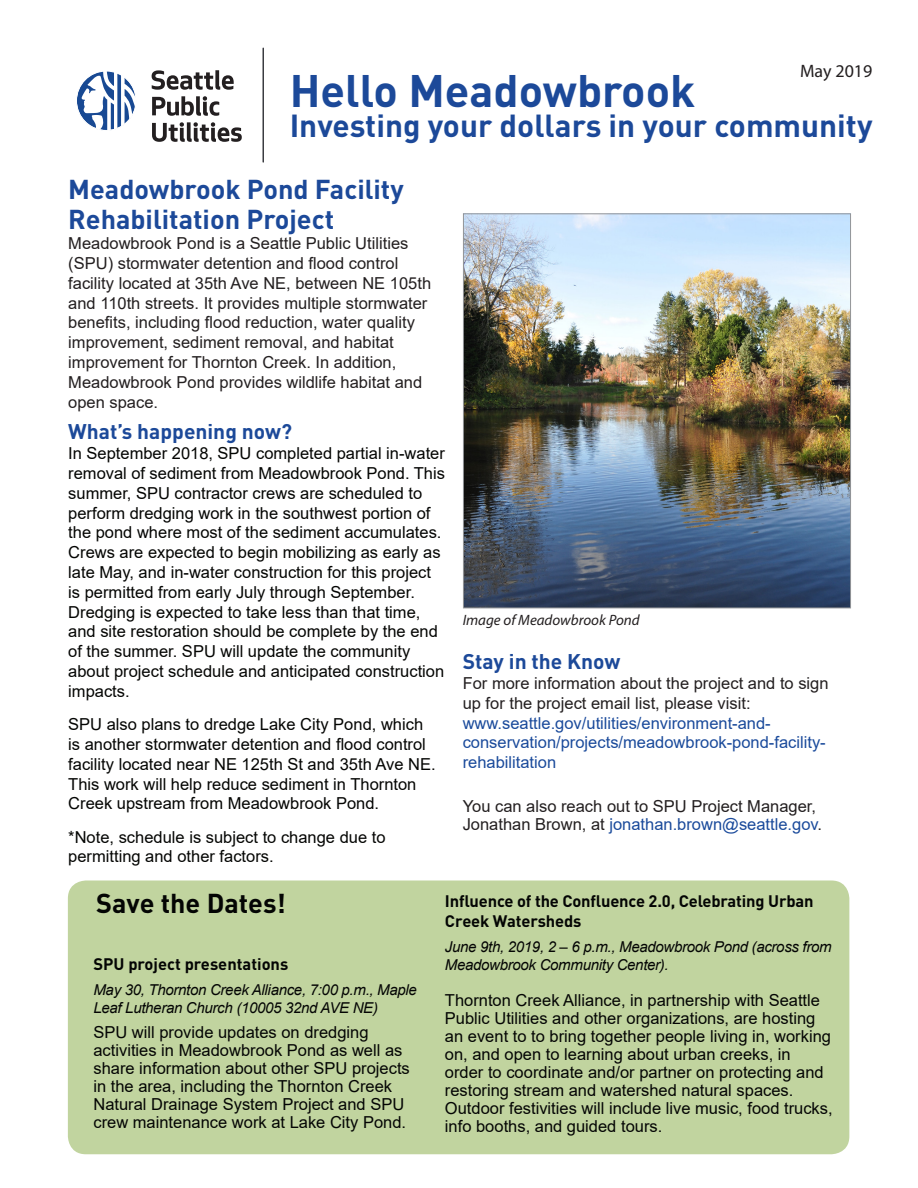
<style>
.page{position:relative;width:918px;height:1188px;background:#fff}
.page>*{position:absolute;margin:0;border:0;box-sizing:border-box;transform-origin:0 0}
.t1{font:700 45px "DINOT";color:#1c4999}
.t2{font:700 31.5px "DINOT";color:#1c4999}
.head{font:700 27px/30px "DINOT";color:#1c4999}
.head-2{font:700 27px "DINOT";color:#040504}
.copy{font:700 21px "DINOT";color:#1c4999}
.t3{font:18px "Myriad Pro";color:#231f20}
.copy-2{font:16.5px/19.8px "Arial";color:#040503}
.head-3{font:16.5px/18px "Arial";color:#040504}
.copy-3{font:16.5px/19.8px "Arial";color:#231f20}
.t4{font:16.5px/19.8px "Arial";color:#1a4a9b}
.head-4{font:700 16.5px/19.8px "DINOT";letter-spacing:-.01em;color:#040504}
.copy-bullet{font:16.5px/18px "Arial";color:#231f20}
.head-5{font:italic 15px/18px "Arial";letter-spacing:-.02em;color:#040504}
.t5{font:italic 15px "Myriad Pro";color:#231f20}
.s1{color:#1a4a9b}
</style>
<div class="page">
<div style="left:68px;top:880px;width:781px;height:274px;background:#c1d49f;border-radius:18px"></div>
<svg style="left:152px;top:96px;width:67px;height:20px"></svg>
<svg style="left:152px;top:122px;width:90px;height:20px"></svg>
<svg style="left:152px;top:70px;width:82px;height:20px"></svg>
<svg style="left:77px;top:71px;width:58px;height:60px"></svg>
<hr style="left:262px;top:48px;width:2px;height:114px;background:#3b3c41">
<img style="left:465px;top:216px;width:384px;height:390px">
<div style="left:463px;top:214px;width:388px;height:394px;border:1px solid #939598"></div>
<p class="t3" style="left:800px;top:60px;width:74px">May 2019</p>
<p class="t1" style="left:290px;top:60px;width:407px">Hello Meadowbrook</p>
<p class="t2" style="left:290px;top:105px;width:584px">Investing your dollars in your community</p>
<p class="head" style="left:68px;top:173px;width:337px">Meadowbrook Pond Facility<br>Rehabilitation Project</p>
<p class="copy-3" style="left:68px;top:233px;width:364px">Meadowbrook Pond is a Seattle Public Utilities (SPU) stormwater detention and flood control facility located at 35th Ave NE, between NE 105th and 110th streets. It provides multiple stormwater benefits, including flood reduction, water quality improvement, sediment removal, and habitat improvement for Thornton Creek. In addition, Meadowbrook Pond provides wildlife habitat and open space.</p>
<p class="copy" style="left:68px;top:418px;width:225px">What’s happening now?</p>
<p class="copy-2" style="left:68px;top:443px;width:378px">In September 2018, SPU completed partial in-water removal of sediment from Meadowbrook Pond. This summer, SPU contractor crews are scheduled to perform dredging work in the southwest portion of the pond where most of the sediment accumulates.<br>Crews are expected to begin mobilizing as early as late May, and in-water construction for this project is permitted from early July through September.<br>Dredging is expected to take less than that time, and site restoration should be complete by the end of the summer. SPU will update the community about project schedule and anticipated construction impacts.</p>
<p class="copy-2" style="left:68px;top:714px;width:369px">SPU also plans to dredge Lake City Pond, which is another stormwater detention and flood control facility located near NE 125th St and 35th Ave NE.<br>This work will help reduce sediment in Thornton Creek upstream from Meadowbrook Pond.</p>
<p class="copy-2" style="left:68px;top:827px;width:319px">*Note, schedule is subject to change due to permitting and other factors.</p>
<p class="head-2" style="left:96px;top:885px;width:191px">Save the Dates!</p>
<p class="t5" style="left:463px;top:611px;width:179px">Image of Meadowbrook Pond</p>
<p class="copy" style="left:463px;top:647px;width:159px">Stay in the Know</p>
<p class="copy-3" style="left:463px;top:673px;width:367px">For more information about the project and to sign up for the project email list, please visit:</p>
<p class="t4" style="left:463px;top:713px;width:365px">www.seattle.gov/utilities/environment-and&shy;conservation/projects/meadowbrook-pond-facility&shy;rehabilitation</p>
<p class="copy-bullet" style="left:463px;top:797px;width:361px">You can also reach out to SPU Project Manager,<br>Jonathan Brown, at <span class="s1">jonathan.brown@seattle.gov</span>.</p>
<p class="head-4" style="left:445px;top:891px;width:370px">Influence of the Confluence 2.0, Celebrating Urban<br>Creek Watersheds</p>
<p class="head-5" style="left:445px;top:938px;width:388px">June 9th, 2019, 2 – 6 p.m., Meadowbrook Pond (across from<br>Meadowbrook Community Center).</p>
<p class="head-3" style="left:445px;top:991px;width:389px">Thornton Creek Alliance, in partnership with Seattle Public Utilities and other organizations, are hosting an event to to bring together people living in, working on, and open to learning about urban creeks, in order to coordinate and/or partner on protecting and restoring stream and watershed natural spaces.<br>Outdoor festivities will include live music, food trucks, info booths, and guided tours.</p>
<p class="head-4" style="left:93px;top:954px;width:196px">SPU project presentations</p>
<p class="head-5" style="left:93px;top:981px;width:325px">May 30, Thornton Creek Alliance, 7:00 p.m., Maple<br>Leaf Lutheran Church (10005 32nd AVE NE)</p>
<p class="head-3" style="left:93px;top:1023px;width:318px">SPU will provide updates on dredging activities in Meadowbrook Pond as well as share information about other SPU projects in the area, including the Thornton Creek Natural Drainage System Project and SPU crew maintenance work at Lake City Pond.</p>
</div>
